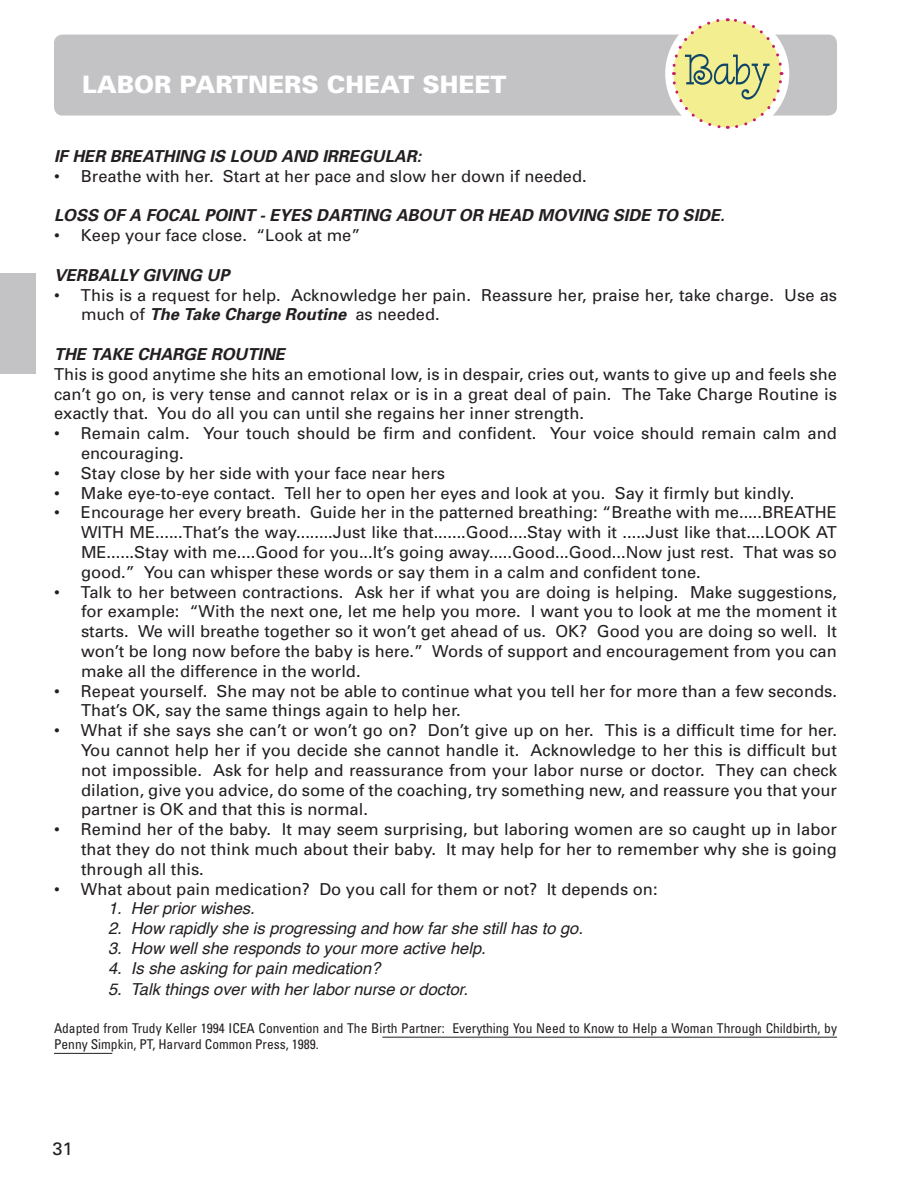
<style>
.page{position:relative;width:918px;height:1188px;background:#fff}
.page>*{position:absolute;margin:0;border:0;box-sizing:border-box;transform-origin:0 0}
.t1{font:900 24px "Univers";color:#fff}
.t2{font:18px "Univers";color:#231f20}
.t3{font:16.5px/19.8px "Univers";color:#231f20;text-align:justify}
.t4{font:italic 16.5px "Helvetica";color:#231f20}
.t5{font:italic 700 16.5px "Univers";color:#231f20}
.t6{font:condensed 13.5px/16.2px "Univers";color:#231f20}
.s1{font-weight:700;font-style:italic}
</style>
<div class="page">
<div style="left:54px;top:35px;width:783px;height:81px;background:#c3c3c5;border-radius:9px"></div>
<div style="left:665px;top:11px;width:124px;height:125px;border:8px solid #fff;border-radius:50%"></div>
<svg style="left:670px;top:17px;width:114px;height:113px"></svg>
<div style="left:0;top:273px;width:36px;height:101px;background:#c3c3c5"></div>
<hr style="left:382px;top:1037px;width:455px;height:1px;background:#231f20">
<hr style="left:54px;top:1053px;width:58px;height:1px;background:#231f20">
<p class="t1" style="left:82px;top:70px;width:426px">LABOR PARTNERS CHEAT SHEET</p>
<p class="t5" style="left:54px;top:146px;width:369px">IF HER BREATHING IS LOUD AND IRREGULAR:</p>
<p class="t3" style="left:54px;top:166px;width:534px">• Breathe with her. Start at her pace and slow her down if needed.</p>
<p class="t5" style="left:54px;top:205px;width:672px">LOSS OF A FOCAL POINT - EYES DARTING ABOUT OR HEAD MOVING SIDE TO SIDE.</p>
<p class="t3" style="left:54px;top:225px;width:308px">• Keep your face close. “Look at me”</p>
<p class="t5" style="left:54px;top:264px;width:177px">VERBALLY GIVING UP</p>
<p class="t3" style="left:81px;top:285px;width:758px;text-indent:-27px">• This is a request for help. Acknowledge her pain. Reassure her, praise her, take charge. Use as much of <span class="s1">The Take Charge Routine</span> as needed.</p>
<p class="t5" style="left:54px;top:344px;width:233px">THE TAKE CHARGE ROUTINE</p>
<p class="t3" style="left:54px;top:364px;width:784px">This is good anytime she hits an emotional low, is in despair, cries out, wants to give up and feels she can’t go on, is very tense and cannot relax or is in a great deal of pain. The Take Charge Routine is exactly that. You do all you can until she regains her inner strength.</p>
<p class="t3" style="left:81px;top:423px;width:757px;text-indent:-27px">• Remain calm. Your touch should be firm and confident. Your voice should remain calm and encouraging.</p>
<p class="t3" style="left:54px;top:463px;width:393px">• Stay close by her side with your face near hers</p>
<p class="t3" style="left:54px;top:483px;width:742px">• Make eye-to-eye contact. Tell her to open her eyes and look at you. Say it firmly but kindly.</p>
<p class="t3" style="left:81px;top:502px;width:757px;text-indent:-27px">• Encourage her every breath. Guide her in the patterned breathing: “Breathe with me.....BREATHE WITH ME......That’s the way........Just like that.......Good....Stay with it .....Just like that....LOOK AT ME......Stay with me....Good for you...It’s going away.....Good...Good...Now just rest. That was so good.” You can whisper these words or say them in a calm and confident tone.</p>
<p class="t3" style="left:81px;top:582px;width:758px;text-indent:-27px">• Talk to her between contractions. Ask her if what you are doing is helping. Make suggestions, for example: “With the next one, let me help you more. I want you to look at me the moment it starts. We will breathe together so it won’t get ahead of us. OK? Good you are doing so well. It won’t be long now before the baby is here.” Words of support and encouragement from you can make all the difference in the world.</p>
<p class="t3" style="left:81px;top:681px;width:758px;text-indent:-27px">• Repeat yourself. She may not be able to continue what you tell her for more than a few seconds.<br>That’s OK, say the same things again to help her.</p>
<p class="t3" style="left:81px;top:720px;width:758px;text-indent:-27px">• What if she says she can’t or won’t go on? Don’t give up on her. This is a difficult time for her.<br>You cannot help her if you decide she cannot handle it. Acknowledge to her this is difficult but not impossible. Ask for help and reassurance from your labor nurse or doctor. They can check dilation, give you advice, do some of the coaching, try something new, and reassure you that your partner is OK and that this is normal.</p>
<p class="t3" style="left:81px;top:819px;width:758px;text-indent:-27px">• Remind her of the baby. It may seem surprising, but laboring women are so caught up in labor that they do not think much about their baby. It may help for her to remember why she is going through all this.</p>
<p class="t3" style="left:54px;top:879px;width:605px">• What about pain medication? Do you call for them or not? It depends on:</p>
<p class="t4" style="left:108px;top:896px;width:148px">1. Her prior wishes.</p>
<p class="t4" style="left:108px;top:915px;width:477px">2. How rapidly she is progressing and how far she still has to go.</p>
<p class="t4" style="left:108px;top:935px;width:379px">3. How well she responds to your more active help.</p>
<p class="t4" style="left:108px;top:955px;width:274px">4. Is she asking for pain medication?</p>
<p class="t4" style="left:108px;top:977px;width:362px">5. Talk things over with her labor nurse or doctor.</p>
<p class="t6" style="left:54px;top:1020px;width:784px">Adapted from Trudy Keller 1994 ICEA Convention and The Birth Partner: Everything You Need to Know to Help a Woman Through Childbirth, by<br>Penny Simpkin, PT, Harvard Common Press, 1989.</p>
<p class="t2" style="left:53px;top:1137px;width:22px">31</p>
</div>
